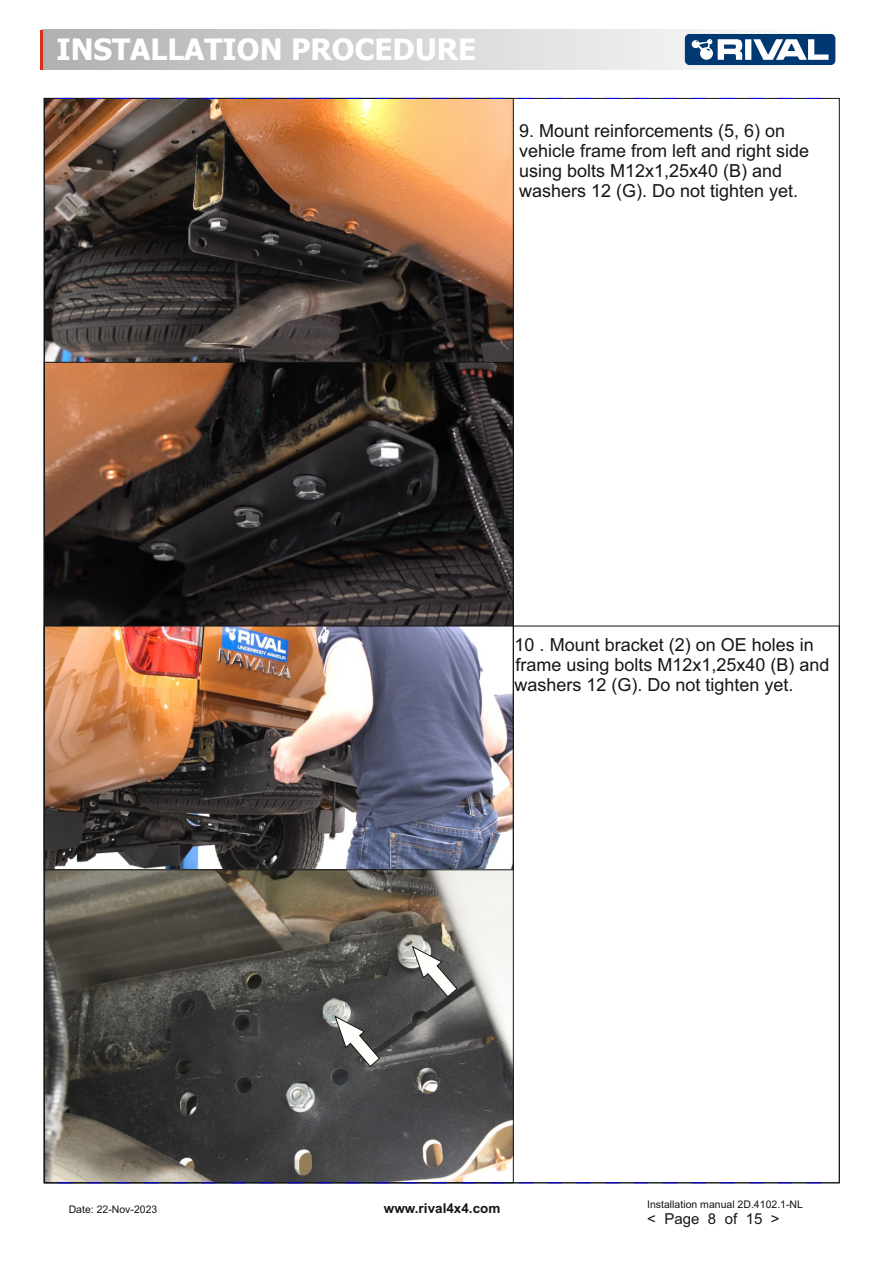
<style>
.page{position:relative;width:893px;height:1263px;background:#fff}
.page>*{position:absolute;margin:0;border:0;box-sizing:border-box;transform-origin:0 0}
.t1{font:700 29.55px "Tahoma";color:#fff}
.t2{font:18px/20.1px "Arial";color:#151616}
.t3{font:15px "Arial";color:#151616}
.t4{font:700 13.5px "Arial";color:#151616}
.t5{font:10.5px "Arial";color:#151616}
</style>
<div class="page">
<div style="left:43px;top:30px;width:792px;height:39px;background:linear-gradient(to right,#b0b1b2,#fff)"></div>
<hr style="left:40px;top:30px;width:3px;height:39px;background:#dd2b1c">
<svg style="left:685px;top:34px;width:150px;height:31px"></svg>
<img style="left:46px;top:100px;width:466px;height:768px">
<img style="left:46px;top:870px;width:466px;height:311px">
<svg style="left:411px;top:945px;width:47px;height:53px"></svg>
<svg style="left:334px;top:1015px;width:47px;height:52px"></svg>
<svg style="left:58px;top:98px;width:14px;height:1px"></svg>
<svg style="left:87px;top:98px;width:14px;height:1px"></svg>
<svg style="left:116px;top:98px;width:14px;height:1px"></svg>
<svg style="left:144px;top:98px;width:15px;height:1px"></svg>
<svg style="left:173px;top:98px;width:15px;height:1px"></svg>
<svg style="left:202px;top:98px;width:14px;height:1px"></svg>
<svg style="left:231px;top:98px;width:14px;height:1px"></svg>
<svg style="left:260px;top:98px;width:14px;height:1px"></svg>
<svg style="left:288px;top:98px;width:15px;height:1px"></svg>
<svg style="left:317px;top:98px;width:15px;height:1px"></svg>
<svg style="left:346px;top:98px;width:14px;height:1px"></svg>
<svg style="left:375px;top:98px;width:14px;height:1px"></svg>
<svg style="left:404px;top:98px;width:14px;height:1px"></svg>
<svg style="left:432px;top:98px;width:15px;height:1px"></svg>
<svg style="left:461px;top:98px;width:14px;height:1px"></svg>
<svg style="left:490px;top:98px;width:14px;height:1px"></svg>
<svg style="left:519px;top:98px;width:14px;height:1px"></svg>
<svg style="left:547px;top:98px;width:15px;height:1px"></svg>
<svg style="left:576px;top:98px;width:15px;height:1px"></svg>
<svg style="left:605px;top:98px;width:14px;height:1px"></svg>
<svg style="left:634px;top:98px;width:14px;height:1px"></svg>
<svg style="left:663px;top:98px;width:14px;height:1px"></svg>
<svg style="left:691px;top:98px;width:15px;height:1px"></svg>
<svg style="left:720px;top:98px;width:15px;height:1px"></svg>
<svg style="left:749px;top:98px;width:14px;height:1px"></svg>
<svg style="left:58px;top:1182px;width:14px;height:1px"></svg>
<svg style="left:87px;top:1182px;width:14px;height:1px"></svg>
<svg style="left:116px;top:1182px;width:14px;height:1px"></svg>
<svg style="left:144px;top:1182px;width:15px;height:1px"></svg>
<svg style="left:173px;top:1182px;width:15px;height:1px"></svg>
<svg style="left:202px;top:1182px;width:14px;height:1px"></svg>
<svg style="left:231px;top:1182px;width:14px;height:1px"></svg>
<svg style="left:260px;top:1182px;width:14px;height:1px"></svg>
<svg style="left:288px;top:1182px;width:15px;height:1px"></svg>
<svg style="left:317px;top:1182px;width:15px;height:1px"></svg>
<svg style="left:346px;top:1182px;width:14px;height:1px"></svg>
<svg style="left:375px;top:1182px;width:14px;height:1px"></svg>
<svg style="left:404px;top:1182px;width:14px;height:1px"></svg>
<svg style="left:432px;top:1182px;width:15px;height:1px"></svg>
<svg style="left:461px;top:1182px;width:14px;height:1px"></svg>
<svg style="left:490px;top:1182px;width:14px;height:1px"></svg>
<svg style="left:519px;top:1182px;width:14px;height:1px"></svg>
<svg style="left:547px;top:1182px;width:15px;height:1px"></svg>
<svg style="left:576px;top:1182px;width:15px;height:1px"></svg>
<svg style="left:605px;top:1182px;width:14px;height:1px"></svg>
<svg style="left:634px;top:1182px;width:14px;height:1px"></svg>
<svg style="left:663px;top:1182px;width:14px;height:1px"></svg>
<svg style="left:691px;top:1182px;width:15px;height:1px"></svg>
<svg style="left:720px;top:1182px;width:15px;height:1px"></svg>
<svg style="left:749px;top:1182px;width:14px;height:1px"></svg>
<svg style="left:778px;top:98px;width:14px;height:1px"></svg>
<svg style="left:807px;top:98px;width:14px;height:1px"></svg>
<svg style="left:778px;top:1182px;width:14px;height:1px"></svg>
<svg style="left:807px;top:1182px;width:14px;height:1px"></svg>
<h1 class="t1" style="left:56px;top:38px;width:422px">INSTALLATION PROCEDURE</h1>
<p class="t2" style="left:519px;top:122px;width:292px">9. Mount reinforcements (5, 6) on vehicle frame from left and right side using bolts М12х1,25х40 (B) and washers 12 (G). Do not tighten yet.</p>
<p class="t2" style="left:514px;top:636px;width:317px">10 . Mount bracket (2) on OE holes in frame using bolts М12х1,25х40 (B) and washers 12 (G). Do not tighten yet.</p>
<p class="t5" style="left:69px;top:1205px;width:90px">Date: 22-Nov-2023</p>
<p class="t4" style="left:384px;top:1203px;width:118px">www.rival4x4.com</p>
<p class="t5" style="left:647px;top:1200px;width:157px">Installation manual 2D.4102.1-NL</p>
<p class="t3" style="left:647px;top:1213px;width:134px">&lt; Page 8 of 15 &gt;</p>
</div>
